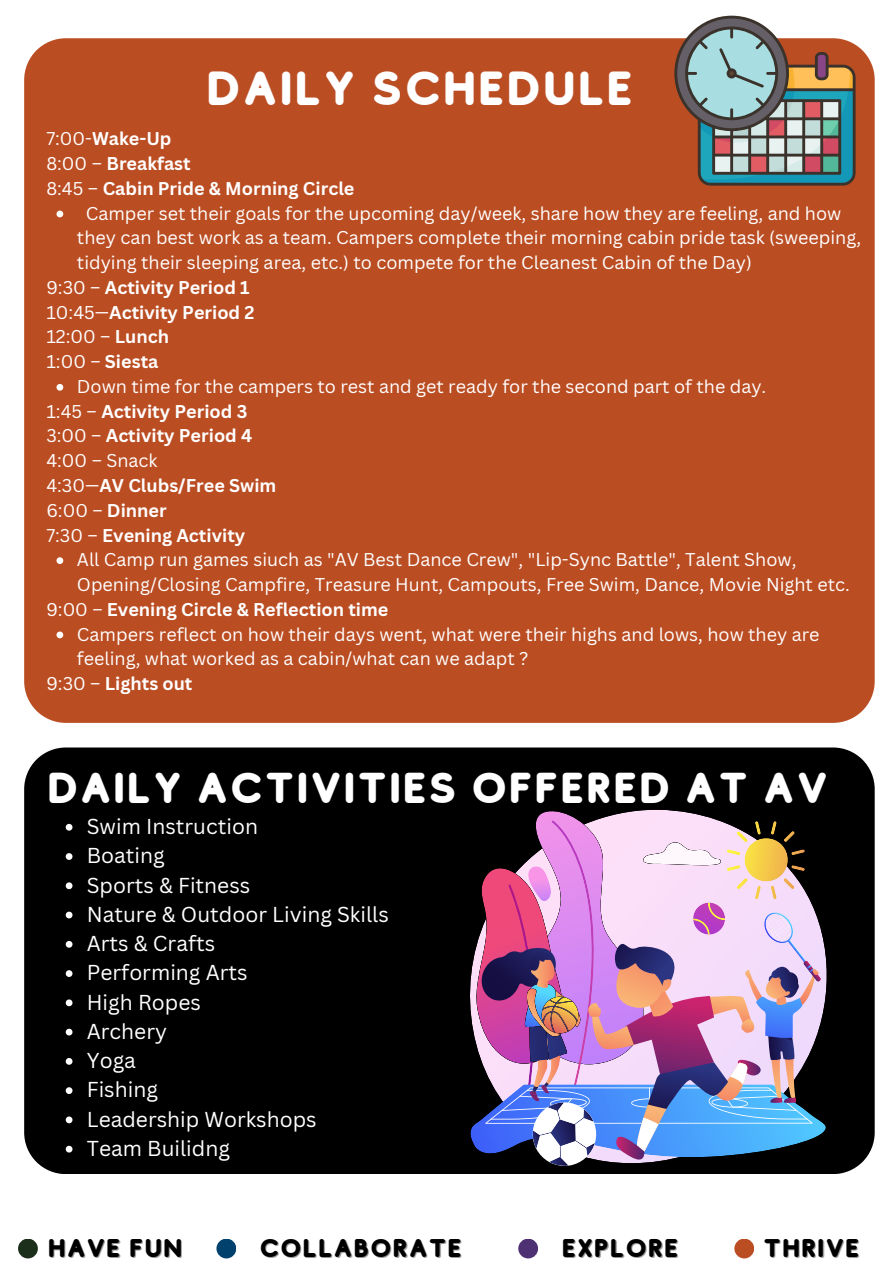
<style>
.page{position:relative;width:893px;height:1264px;background:#fff}
.page>*{position:absolute;margin:0;border:0;box-sizing:border-box;transform-origin:0 0}
.t1{font:47.25px "Studly";color:#fff}
.t2{font:42.75px "Studly";color:#fff}
.t3{font:25.35px "Studly";color:#000}
.t4{font:21px "Canva Sans";color:#fff}
.t5{font:18px/24.8px "Canva Sans";color:#fff}
.t6{font:700 18px "Canva Sans";color:#fff}
.s1{font-weight:400}
.s2{font-weight:700}
</style>
<div class="page">
<div style="left:18px;top:1238px;width:20px;height:20px;background:#1c2f1b;border-radius:50%"></div>
<div style="left:216px;top:1238px;width:20px;height:20px;background:#01416e;border-radius:50%"></div>
<div style="left:518px;top:1238px;width:20px;height:20px;background:#4e3173;border-radius:50%"></div>
<div style="left:734px;top:1238px;width:20px;height:20px;background:#bb4d23;border-radius:50%"></div>
<div style="left:24px;top:747px;width:850px;height:427px;background:#000"></div>
<div style="left:24px;top:38px;width:850px;height:685px;background:#bb4d23"></div>
<svg style="left:470px;top:811px;width:355px;height:355px;background:#a389b2"></svg>
<svg style="left:56px;top:210px;width:7px;height:7px"></svg>
<svg style="left:56px;top:384px;width:7px;height:6px"></svg>
<svg style="left:56px;top:557px;width:7px;height:7px"></svg>
<svg style="left:56px;top:631px;width:7px;height:7px"></svg>
<svg style="left:674px;top:16px;width:181px;height:170px;background:#8f928b"></svg>
<svg style="left:66px;top:823px;width:6px;height:7px"></svg>
<svg style="left:66px;top:853px;width:6px;height:6px"></svg>
<svg style="left:66px;top:882px;width:6px;height:7px"></svg>
<svg style="left:66px;top:911px;width:6px;height:7px"></svg>
<svg style="left:66px;top:940px;width:6px;height:7px"></svg>
<svg style="left:66px;top:970px;width:6px;height:6px"></svg>
<svg style="left:66px;top:999px;width:6px;height:7px"></svg>
<svg style="left:66px;top:1028px;width:6px;height:7px"></svg>
<svg style="left:66px;top:1057px;width:6px;height:7px"></svg>
<svg style="left:66px;top:1087px;width:6px;height:6px"></svg>
<svg style="left:66px;top:1116px;width:6px;height:7px"></svg>
<svg style="left:66px;top:1145px;width:6px;height:7px"></svg>
<p class="t1" style="left:205px;top:63px;width:430px">DAILY SCHEDULE</p>
<p class="t6" style="left:46px;top:126px;width:127px"><span class="s1">7:00-</span>Wake-Up</p>
<p class="t6" style="left:46px;top:151px;width:146px"><span class="s1">8:00 –</span> Breakfast</p>
<p class="t6" style="left:46px;top:176px;width:309px"><span class="s1">8:45 –</span> Cabin Pride &amp; Morning Circle</p>
<p class="t5" style="left:77px;top:200px;width:785px;text-indent:9px">Camper set their goals for the upcoming day/week, share how they are feeling, and how they can best work as a team. Campers complete their morning cabin pride task (sweeping, tidying their sleeping area, etc.) to compete for the Cleanest Cabin of the Day)</p>
<p class="t6" style="left:46px;top:275px;width:205px"><span class="s1">9:30 –</span> Activity Period 1</p>
<p class="t6" style="left:46px;top:299px;width:210px"><span class="s1">10:45—</span>Activity Period 2</p>
<p class="t5" style="left:46px;top:324px;width:124px">12:00 – <span class="s2">Lunch</span></p>
<p class="t6" style="left:46px;top:349px;width:113px"><span class="s1">1:00 –</span> Siesta</p>
<p class="t5" style="left:77px;top:373px;width:690px">Down time for the campers to rest and get ready for the second part of the day.</p>
<p class="t6" style="left:46px;top:398px;width:202px"><span class="s1">1:45 –</span> Activity Period 3</p>
<p class="t6" style="left:46px;top:423px;width:207px"><span class="s1">3:00 –</span> Activity Period 4</p>
<p class="t5" style="left:46px;top:448px;width:113px">4:00 – Snack</p>
<p class="t6" style="left:46px;top:473px;width:231px"><span class="s1">4:30—</span>AV Clubs/Free Swim</p>
<p class="t6" style="left:46px;top:497px;width:122px"><span class="s1">6:00 –</span> Dinner</p>
<p class="t6" style="left:46px;top:522px;width:200px"><span class="s1">7:30 –</span> Evening Activity</p>
<p class="t5" style="left:77px;top:547px;width:774px">All Camp run games siuch as "AV Best Dance Crew", "Lip-Sync Battle", Talent Show,<br>Opening/Closing Campfire, Treasure Hunt, Campouts, Free Swim, Dance, Movie Night etc.</p>
<p class="t6" style="left:46px;top:596px;width:343px"><span class="s1">9:00 –</span> Evening Circle &amp; Reflection time</p>
<p class="t5" style="left:77px;top:621px;width:744px">Campers reflect on how their days went, what were their highs and lows, how they are feeling, what worked as a cabin/what can we adapt ?</p>
<p class="t6" style="left:46px;top:671px;width:148px"><span class="s1">9:30 –</span> Lights out</p>
<p class="t2" style="left:46px;top:764px;width:784px">DAILY ACTIVITIES OFFERED AT AV</p>
<p class="t4" style="left:87px;top:811px;width:173px">Swim Instruction</p>
<p class="t4" style="left:87px;top:840px;width:79px">Boating</p>
<p class="t4" style="left:87px;top:870px;width:165px">Sports &amp; Fitness</p>
<p class="t4" style="left:87px;top:899px;width:303px">Nature &amp; Outdoor Living Skills</p>
<p class="t4" style="left:87px;top:928px;width:130px">Arts &amp; Crafts</p>
<p class="t4" style="left:87px;top:957px;width:162px">Performing Arts</p>
<p class="t4" style="left:87px;top:987px;width:116px">High Ropes</p>
<p class="t4" style="left:87px;top:1016px;width:82px">Archery</p>
<p class="t4" style="left:87px;top:1045px;width:51px">Yoga</p>
<p class="t4" style="left:87px;top:1074px;width:73px">Fishing</p>
<p class="t4" style="left:87px;top:1104px;width:231px">Leadership Workshops</p>
<p class="t4" style="left:87px;top:1133px;width:145px">Team Builidng</p>
<p class="t3" style="left:47px;top:1234px;width:137px">HAVE FUN</p>
<p class="t3" style="left:259px;top:1234px;width:205px">COLLABORATE</p>
<p class="t3" style="left:561px;top:1234px;width:119px">EXPLORE</p>
<p class="t3" style="left:762px;top:1234px;width:99px">THRIVE</p>
</div>
